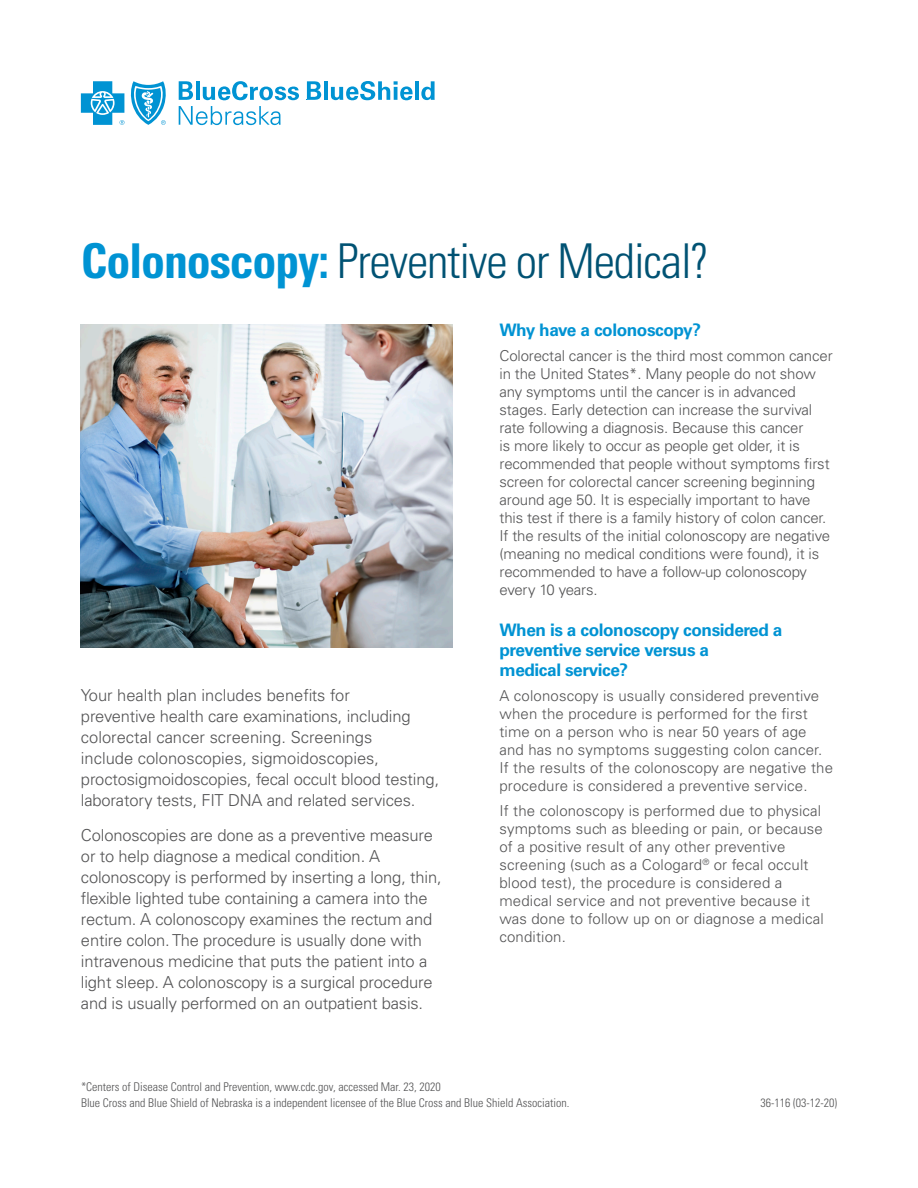
<style>
.page{position:relative;width:918px;height:1188px;background:#fff}
.page>*{position:absolute;margin:0;border:0;box-sizing:border-box;transform-origin:0 0}
.t1{font:300 condensed 48px "Univers LT Std";letter-spacing:-.025em;color:#005273}
.Paragraph_Style_1{font:700 17.25px/20.2px "Univers LT Std";letter-spacing:-.025em;color:#0093d3}
.Body{font:300 16.5px/21px "Univers LT Std";letter-spacing:-.01em;color:#535354}
.Body-2{font:300 15px/18px "Univers LT Std";letter-spacing:-.01em;color:#535354}
.Body-3{font:300 15px/18px "Univers LT Std";letter-spacing:.01em;color:#535354}
.t2{font:300 condensed 12px "Univers LT Std";color:#535354}
.s1{font-weight:700;color:#0093d3}
</style>
<div class="page">
<img style="left:81px;top:324px;width:371px;height:324px">
<svg style="left:179px;top:106px;width:102px;height:19px"></svg>
<svg style="left:179px;top:81px;width:14px;height:19px"></svg>
<hr style="left:196px;top:81px;width:4px;height:19px;background:#0093d3">
<svg style="left:203px;top:81px;width:96px;height:19px"></svg>
<svg style="left:307px;top:81px;width:14px;height:19px"></svg>
<hr style="left:324px;top:81px;width:4px;height:19px;background:#0093d3">
<svg style="left:331px;top:81px;width:82px;height:19px"></svg>
<hr style="left:415px;top:81px;width:4px;height:19px;background:#0093d3">
<svg style="left:421px;top:81px;width:14px;height:19px"></svg>
<svg style="left:130px;top:81px;width:36px;height:44px"></svg>
<svg style="left:81px;top:81px;width:43px;height:44px"></svg>
<p class="t1" style="left:81px;top:232px;width:630px"><span class="s1">Colonoscopy:</span> Preventive or Medical?</p>
<p class="Body" style="left:81px;top:685px;width:360px">Your health plan includes benefits for<br>preventive health care examinations, including colorectal cancer screening. Screenings<br>include colonoscopies, sigmoidoscopies, proctosigmoidoscopies, fecal occult blood testing, laboratory tests, FIT DNA and related services.</p>
<p class="Body" style="left:81px;top:825px;width:362px">Colonoscopies are done as a preventive measure or to help diagnose a medical condition. A colonoscopy is performed by inserting a long, thin, flexible lighted tube containing a camera into the rectum. A colonoscopy examines the rectum and entire colon. The procedure is usually done with intravenous medicine that puts the patient into a light sleep. A colonoscopy is a surgical procedure and is usually performed on an outpatient basis.</p>
<p class="Paragraph_Style_1" style="left:500px;top:320px;width:203px">Why have a colonoscopy?</p>
<p class="Body-2" style="left:500px;top:347px;width:335px">Colorectal cancer is the third most common cancer in the United States*. Many people do not show any symptoms until the cancer is in advanced stages. Early detection can increase the survival rate following a diagnosis. Because this cancer<br>is more likely to occur as people get older, it is recommended that people without symptoms first screen for colorectal cancer screening beginning around age 50. It is especially important to have this test if there is a family history of colon cancer.<br>If the results of the initial colonoscopy are negative (meaning no medical conditions were found), it is recommended to have a follow-up colonoscopy every 10 years.</p>
<p class="Paragraph_Style_1" style="left:500px;top:620px;width:285px">When is a colonoscopy considered a preventive service versus a<br>medical service?</p>
<p class="Body-3" style="left:500px;top:687px;width:335px">A colonoscopy is usually considered preventive when the procedure is performed for the first time on a person who is near 50 years of age and has no symptoms suggesting colon cancer.<br>If the results of the colonoscopy are negative the procedure is considered a preventive service.</p>
<p class="Body-3" style="left:500px;top:801px;width:326px">If the colonoscopy is performed due to physical symptoms such as bleeding or pain, or because of a positive result of any other preventive screening (such as a Cologard<sup>®</sup> or fecal occult blood test), the procedure is considered a medical service and not preventive because it was done to follow up on or diagnose a medical condition.</p>
<p class="t2" style="left:81px;top:1079px;width:361px">*Centers of Disease Control and Prevention, www.cdc.gov, accessed Mar. 23, 2020</p>
<p class="t2" style="left:81px;top:1096px;width:490px">Blue Cross and Blue Shield of Nebraska is a independent licensee of the Blue Cross and Blue Shield Association.</p>
<p class="t2" style="left:760px;top:1096px;width:78px">36-116 (03-12-20)</p>
</div>
